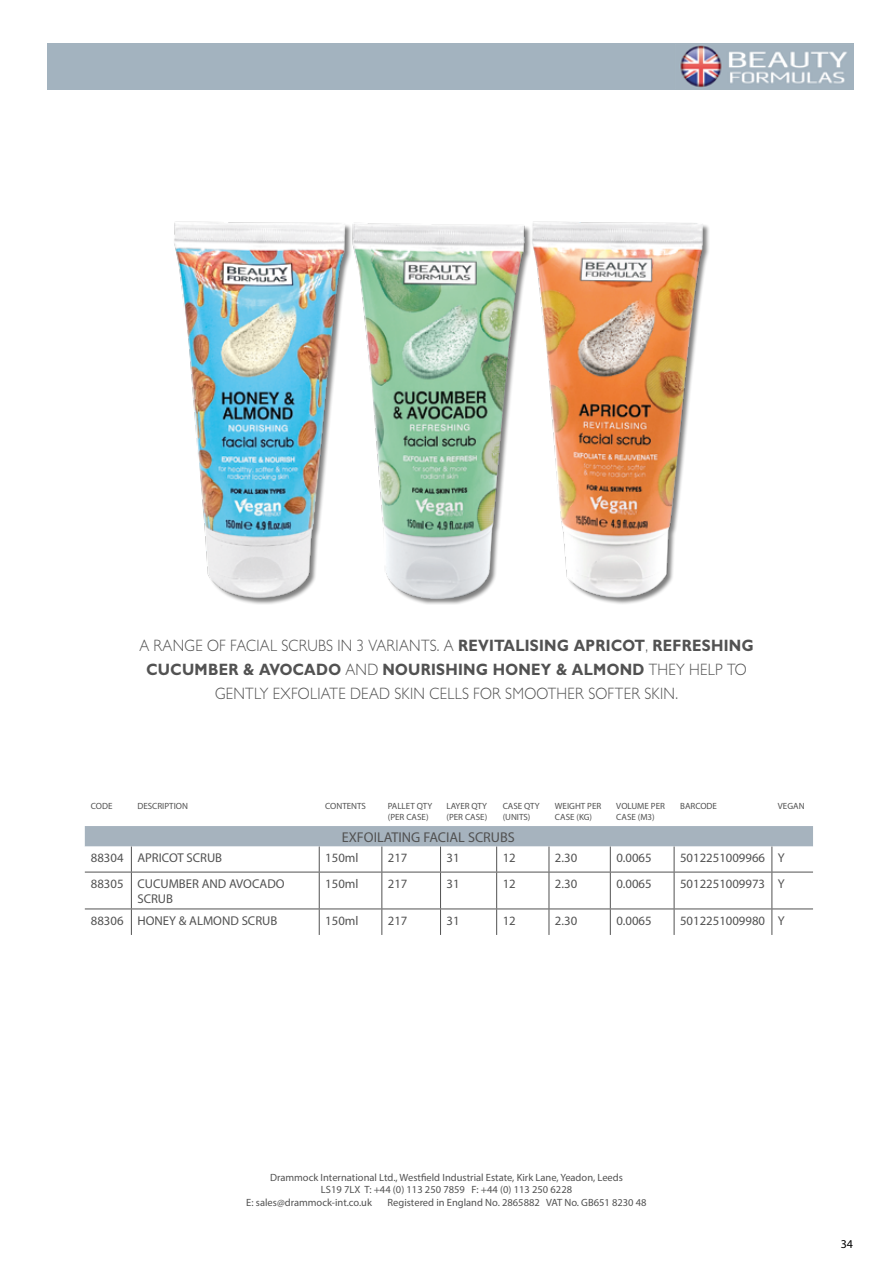
<style>
.page{position:relative;width:893px;height:1263px;background:#fff}
.page>*{position:absolute;margin:0;border:0;box-sizing:border-box;transform-origin:0 0}
.t1{font:300 16.5px/24px "Gill Sans";letter-spacing:.02em;color:#525252;text-align:center;scale:.9 1}
.t2{font:14.25px "Myriad Pro";color:#525252}
.t3{font:12.75px/15.3px "Myriad Pro";color:#525252}
.t4{font:12px "Myriad Pro";color:#000}
.t5{font:10.5px "Myriad Pro";color:#525252}
.t6{font:9px/10.8px "Myriad Pro";color:#525252}
.s1{font-weight:700}
</style>
<div class="page">
<div style="left:48px;top:43px;width:806px;height:47px;background:#a3b3bf"></div>
<img style="left:174px;top:221px;width:535px;height:383px">
<img style="left:680px;top:45px;width:167px;height:42px">
<svg style="left:85px;top:873px;width:728px;height:62px"></svg>
<hr style="left:85px;top:872px;width:46px;height:1px;background:#525252">
<hr style="left:131px;top:872px;width:188px;height:1px;background:#525252">
<hr style="left:131px;top:872px;width:1px;height:36px;background:#525252">
<hr style="left:319px;top:872px;width:63px;height:1px;background:#525252">
<hr style="left:319px;top:872px;width:1px;height:36px;background:#525252">
<hr style="left:382px;top:872px;width:59px;height:1px;background:#525252">
<hr style="left:381px;top:872px;width:1px;height:36px;background:#525252">
<hr style="left:441px;top:872px;width:56px;height:1px;background:#525252">
<hr style="left:440px;top:872px;width:1px;height:36px;background:#525252">
<hr style="left:497px;top:872px;width:52px;height:1px;background:#525252">
<hr style="left:496px;top:872px;width:1px;height:36px;background:#525252">
<hr style="left:549px;top:872px;width:61px;height:1px;background:#525252">
<hr style="left:549px;top:872px;width:1px;height:36px;background:#525252">
<hr style="left:610px;top:872px;width:64px;height:1px;background:#525252">
<hr style="left:610px;top:872px;width:1px;height:36px;background:#525252">
<hr style="left:674px;top:872px;width:98px;height:1px;background:#525252">
<hr style="left:674px;top:872px;width:1px;height:36px;background:#525252">
<hr style="left:85px;top:908px;width:46px;height:1px;background:#525252">
<hr style="left:131px;top:908px;width:188px;height:1px;background:#525252">
<svg style="left:131px;top:909px;width:1px;height:26px"></svg>
<hr style="left:319px;top:908px;width:63px;height:1px;background:#525252">
<svg style="left:319px;top:909px;width:1px;height:26px"></svg>
<hr style="left:382px;top:908px;width:59px;height:1px;background:#525252">
<svg style="left:381px;top:909px;width:1px;height:26px"></svg>
<hr style="left:441px;top:908px;width:56px;height:1px;background:#525252">
<svg style="left:440px;top:909px;width:1px;height:26px"></svg>
<hr style="left:497px;top:908px;width:52px;height:1px;background:#525252">
<svg style="left:496px;top:909px;width:1px;height:26px"></svg>
<hr style="left:549px;top:908px;width:61px;height:1px;background:#525252">
<svg style="left:549px;top:909px;width:1px;height:26px"></svg>
<hr style="left:610px;top:908px;width:64px;height:1px;background:#525252">
<svg style="left:610px;top:909px;width:1px;height:26px"></svg>
<hr style="left:674px;top:908px;width:98px;height:1px;background:#525252">
<svg style="left:674px;top:909px;width:1px;height:26px"></svg>
<svg style="left:85px;top:826px;width:728px;height:46px"></svg>
<hr style="left:772px;top:872px;width:41px;height:1px;background:#525252">
<hr style="left:771px;top:872px;width:1px;height:36px;background:#525252">
<hr style="left:772px;top:908px;width:41px;height:1px;background:#525252">
<svg style="left:771px;top:909px;width:1px;height:26px"></svg>
<h1 class="t1" style="left:139px;top:633px;width:684px">A RANGE OF FACIAL SCRUBS IN 3 VARIANTS. A <span class="s1">REVITALISING APRICOT</span>, <span class="s1">REFRESHING<br>CUCUMBER &amp; AVOCADO</span> AND <span class="s1">NOURISHING HONEY &amp; ALMOND</span> THEY HELP TO<br>GENTLY EXFOLIATE DEAD SKIN CELLS FOR SMOOTHER SOFTER SKIN.</h1>
<p class="t6" style="left:91px;top:801px;width:23px">CODE</p>
<p class="t6" style="left:137px;top:801px;width:52px">DESCRIPTION</p>
<p class="t6" style="left:325px;top:801px;width:42px">CONTENTS</p>
<p class="t6" style="left:388px;top:801px;width:46px">PALLET QTY (PER CASE)</p>
<p class="t6" style="left:447px;top:801px;width:42px">LAYER QTY (PER CASE)</p>
<p class="t6" style="left:503px;top:801px;width:39px">CASE QTY (UNITS)</p>
<p class="t6" style="left:555px;top:801px;width:48px">WEIGHT PER<br>CASE (KG)</p>
<p class="t6" style="left:616px;top:801px;width:50px">VOLUME PER<br>CASE (M3)</p>
<p class="t6" style="left:680px;top:801px;width:38px">BARCODE</p>
<p class="t6" style="left:778px;top:801px;width:28px">VEGAN</p>
<h2 class="t2" style="left:342px;top:828px;width:175px">EXFOILATING FACIAL SCRUBS</h2>
<p class="t3" style="left:91px;top:850px;width:133px">88304 APRICOT SCRUB</p>
<p class="t3" style="left:325px;top:850px;width:35px">150ml</p>
<p class="t3" style="left:388px;top:850px;width:21px">217</p>
<p class="t3" style="left:447px;top:850px;width:15px">31</p>
<p class="t3" style="left:503px;top:850px;width:15px">12</p>
<p class="t3" style="left:555px;top:850px;width:24px">2.30</p>
<p class="t3" style="left:616px;top:850px;width:37px">0.0065</p>
<p class="t3" style="left:680px;top:850px;width:106px">5012251009966 Y</p>
<p class="t3" style="left:137px;top:875px;width:149px;text-indent:-47px">88305 CUCUMBER AND AVOCADO<br>SCRUB</p>
<p class="t3" style="left:325px;top:875px;width:35px">150ml</p>
<p class="t3" style="left:388px;top:875px;width:21px">217</p>
<p class="t3" style="left:447px;top:875px;width:15px">31</p>
<p class="t3" style="left:503px;top:875px;width:15px">12</p>
<p class="t3" style="left:555px;top:875px;width:24px">2.30</p>
<p class="t3" style="left:616px;top:875px;width:37px">0.0065</p>
<p class="t3" style="left:680px;top:875px;width:106px">5012251009973 Y</p>
<p class="t3" style="left:91px;top:912px;width:188px">88306 HONEY &amp; ALMOND SCRUB</p>
<p class="t3" style="left:325px;top:912px;width:35px">150ml</p>
<p class="t3" style="left:388px;top:912px;width:21px">217</p>
<p class="t3" style="left:447px;top:912px;width:15px">31</p>
<p class="t3" style="left:503px;top:912px;width:15px">12</p>
<p class="t3" style="left:555px;top:912px;width:24px">2.30</p>
<p class="t3" style="left:616px;top:912px;width:37px">0.0065</p>
<p class="t3" style="left:680px;top:912px;width:106px">5012251009980 Y</p>
<p class="t5" style="left:270px;top:1171px;width:354px">Drammock International Ltd., Westfield Industrial Estate, Kirk Lane, Yeadon, Leeds</p>
<p class="t5" style="left:321px;top:1183px;width:253px">LS19 7LX T: +44 (0) 113 250 7859 F: +44 (0) 113 250 6228</p>
<p class="t5" style="left:246px;top:1196px;width:127px">E: sales@drammock-int.co.uk</p>
<p class="t5" style="left:388px;top:1196px;width:261px">Registered in England No. 2865882 VAT No. GB651 8230 48</p>
<p class="t4" style="left:841px;top:1236px;width:14px">34</p>
</div>
